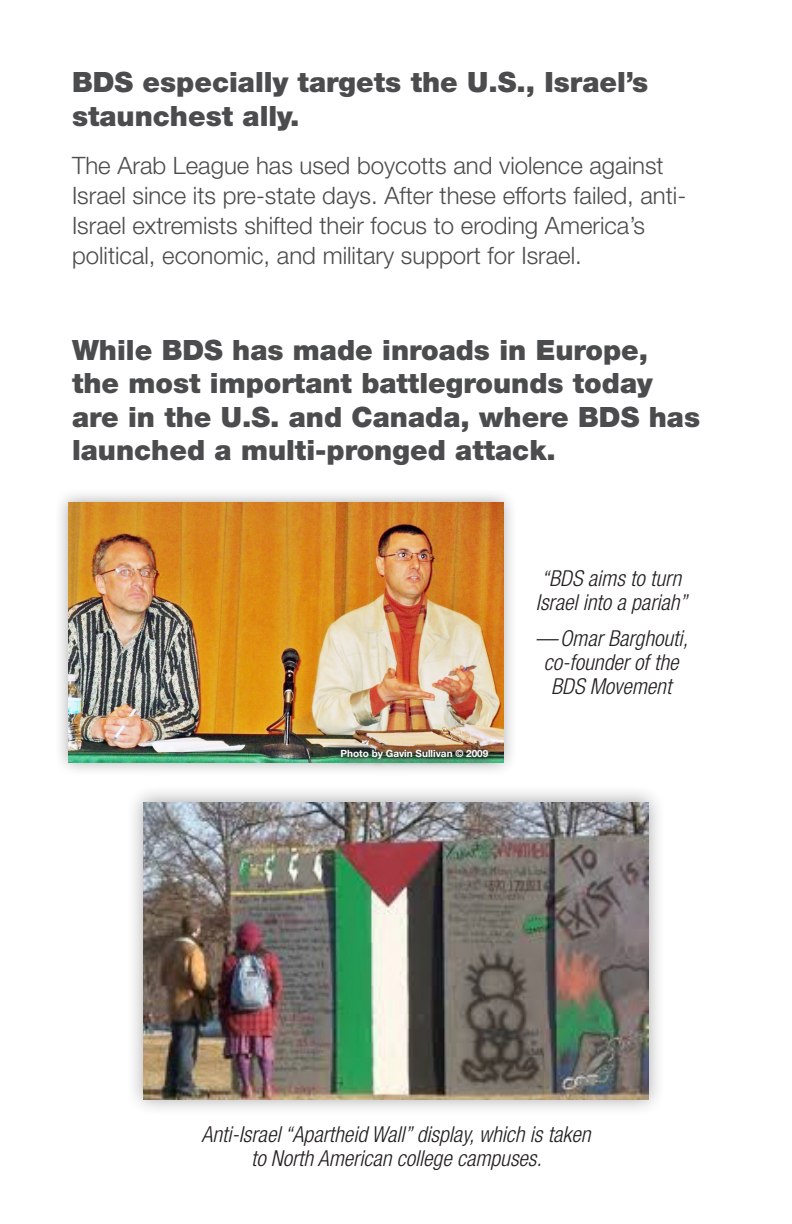
<style>
.page{position:relative;width:792px;height:1224px;background:#fff}
.page>*{position:absolute;margin:0;border:0;box-sizing:border-box;transform-origin:0 0}
.t1{font:900 28px/33.6px "Helvetica Neue LT Std";color:#4b4c4d}
.t2{font:300 24px/30px "Helvetica Neue LT Std";color:#4b4c4d}
.t3{font:italic 300 condensed 22px/24px "Helvetica Neue LT Std";color:#231f20;text-align:center}
.t4{font:700 10px "Helvetica Neue LT Std";color:#fff}
</style>
<div class="page">
<div style="left:126px;top:784px;width:540px;height:333px;background:#231f20;opacity:.4"></div>
<img style="left:144px;top:802px;width:504px;height:297px">
<div style="left:54px;top:488px;width:464px;height:289px;background:#231f20;opacity:.4"></div>
<img style="left:69px;top:503px;width:434px;height:259px">
<div style="left:332px;top:741px;width:166px;height:28px;background:#231f20;opacity:.9"></div>
<p class="t1" style="left:72px;top:65px;width:578px">BDS especially targets the U.S., Israel’s staunchest ally.</p>
<p class="t2" style="left:72px;top:150px;width:616px">The Arab League has used boycotts and violence against Israel since its pre-state days. After these efforts failed, anti-Israel extremists shifted their focus to eroding America’s political, economic, and military support for Israel.</p>
<p class="t1" style="left:72px;top:333px;width:630px">While BDS has made inroads in Europe, the most important battlegrounds today are in the U.S. and Canada, where BDS has launched a multi-pronged attack.</p>
<p class="t4" style="left:341px;top:748px;width:149px">Photo by Gavin Sullivan © 2009</p>
<p class="t3" style="left:541px;top:566px;width:146px">“BDS aimstoturn</p>
<p class="t3" style="left:536px;top:590px;width:158px">Israelintoapariah”</p>
<p class="t3" style="left:535px;top:626px;width:159px">— OmarBarghouti, co-founderofthe</p>
<p class="t3" style="left:551px;top:674px;width:127px">BDS Movement</p>
<p class="t3" style="left:201px;top:1122px;width:396px">Anti-Israel“ApartheidWall”display,whichistaken</p>
<p class="t3" style="left:251px;top:1146px;width:298px">toNorthAmericancollegecampuses.</p>
</div>
